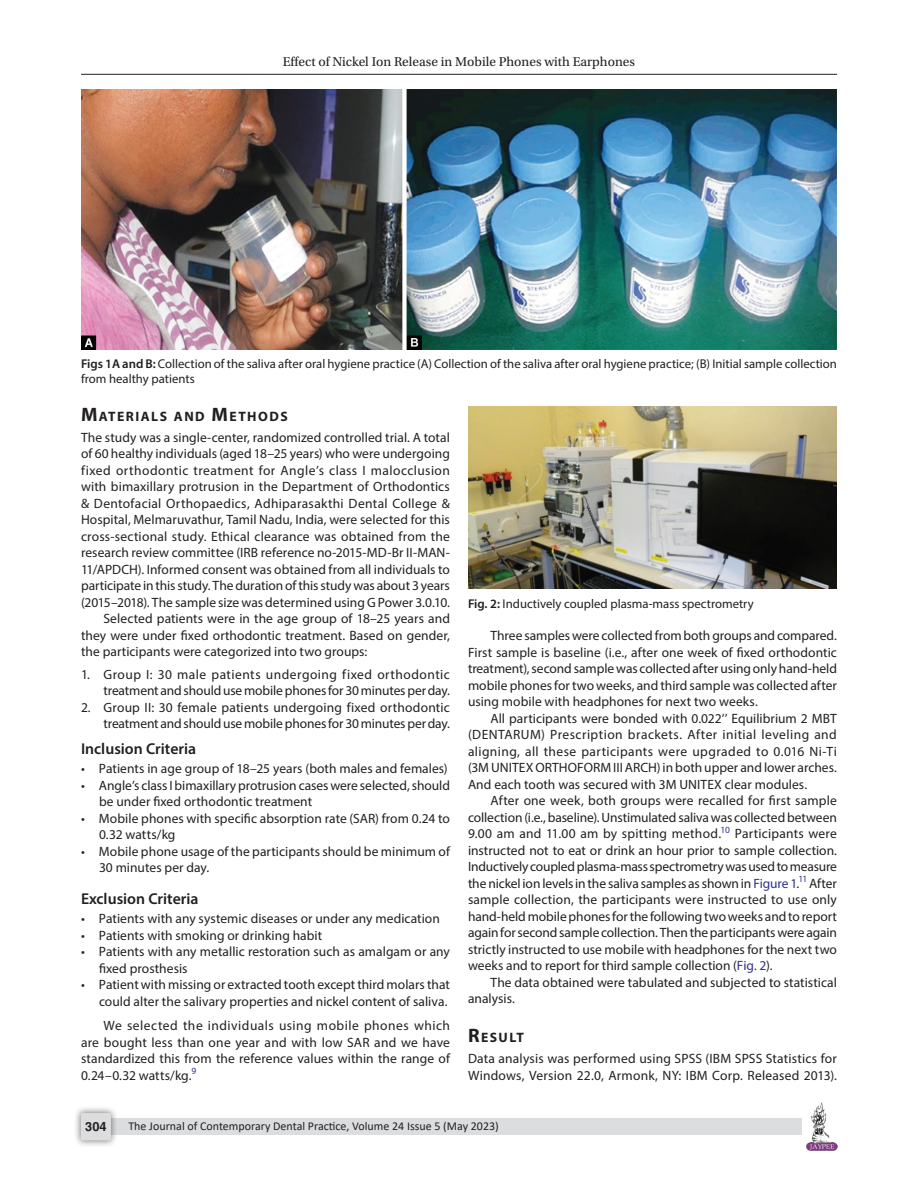
<style>
.page{position:relative;width:918px;height:1188px;background:#fff}
.page>*{position:absolute;margin:0;border:0;box-sizing:border-box;transform-origin:0 0}
.Head-2{font:600 15.75px "Myriad Pro";color:#231f20}
.Head-1{font:700 13.65px "Myriad Pro";letter-spacing:.105em;color:#231f20}
.Para-Indent{font:13.5px/16.5px "Myriad Pro";letter-spacing:.005em;color:#231f20;text-align:justify}
.Para-NoIndent{font:13.5px/16.5px "Myriad Pro";letter-spacing:.01em;color:#231f20;text-align:justify}
.List-Bullet{font:13.5px/16.5px "Myriad Pro";color:#231f20}
.List-Bullet-last{font:13.5px/16.5px "Myriad Pro";letter-spacing:.005em;color:#231f20}
.List-Numbered{font:13.5px/16.5px "Myriad Pro";letter-spacing:.005em;color:#231f20;text-align:right}
.List-Numbered-first{font:13.5px/16.5px "Myriad Pro";letter-spacing:-.005em;color:#231f20;text-align:right}
.t1{font:13.5px "Utopia Std";color:#231f20}
.FigCaption{font:12.75px/15.3px "Myriad Pro";color:#231f20}
.t2{font:700 12.75px "Helvetica LT Std";color:#231f20}
.t3{font:12px "Calibri";color:#231f20}
.s1{font-weight:600}
.s2{font-size:19.5px}
.s3{color:#2e3092}
</style>
<div class="page">
<hr style="left:81px;top:74px;width:756px;height:1px;background:#231f20">
<img style="left:807px;top:1103px;width:30px;height:48px">
<div style="left:96px;top:1119px;width:706px;height:16px;background:#dcdddf"></div>
<div style="left:73px;top:1106px;width:45px;height:41px;background:#231f20;opacity:.61"></div>
<div style="left:81px;top:1113px;width:30px;height:27px;background:#dcdddf;border-radius:2px"></div>
<img style="left:81px;top:90px;width:756px;height:259px">
<img style="left:469px;top:406px;width:367px;height:183px">
<p class="t1" style="left:283px;top:55px;width:354px">Effect of Nickel Ion Release in Mobile Phones with Earphones</p>
<p class="FigCaption" style="left:81px;top:356px;width:757px"><span class="s1">Figs 1A and B:</span> Collection of the saliva after oral hygiene practice (A) Collection of the saliva after oral hygiene practice; (B) Initial sample collection from healthy patients</p>
<p class="Head-1" style="left:81px;top:407px;width:208px"><span class="s2">M</span>ATERIALS AND <span class="s2">M</span>ETHODS</p>
<p class="Para-NoIndent" style="left:81px;top:429px;width:371px">The study was a single-center, randomized controlled trial. A total of 60 healthy individuals (aged 18–25 years) who were undergoing fixed orthodontic treatment for Angle’s class I malocclusion with bimaxillary protrusion in the Department of Orthodontics &amp; Dentofacial Orthopaedics, Adhiparasakthi Dental College &amp; Hospital, Melmaruvathur, Tamil Nadu, India, were selected for this cross-sectional study. Ethical clearance was obtained from the research review committee (IRB reference no-2015-MD-Br II-MAN-11/APDCH). Informed consent was obtained from all individuals to participate in this study. The duration of this study was about 3 years (2015–2018). The sample size was determined using G Power 3.0.10.</p>
<p class="Para-Indent" style="left:81px;top:610px;width:371px;text-indent:22px">Selected patients were in the age group of 18–25 years and they were under fixed orthodontic treatment. Based on gender, the participants were categorized into two groups:</p>
<p class="List-Numbered-first" style="left:81px;top:666px;width:370px">1. Group I: 30 male patients undergoing fixed orthodontic treatment and should use mobile phones for 30 minutes per day.</p>
<p class="List-Numbered" style="left:81px;top:699px;width:370px">2. Group II: 30 female patients undergoing fixed orthodontic treatment and should use mobile phones for 30 minutes per day.</p>
<p class="Head-2" style="left:81px;top:738px;width:117px">Inclusion Criteria</p>
<p class="List-Bullet" style="left:81px;top:760px;width:368px">• Patients in age group of 18–25 years (both males and females)</p>
<p class="List-Bullet" style="left:99px;top:777px;width:353px;text-indent:-18px">• Angle’s class I bimaxillary protrusion cases were selected, should be under fixed orthodontic treatment</p>
<p class="List-Bullet" style="left:99px;top:810px;width:352px;text-indent:-18px">• Mobile phones with specific absorption rate (SAR) from 0.24 to<br>0.32 watts/kg</p>
<p class="List-Bullet-last" style="left:99px;top:843px;width:353px;text-indent:-18px">• Mobile phone usage of the participants should be minimum of<br>30 minutes per day.</p>
<p class="Head-2" style="left:81px;top:888px;width:119px">Exclusion Criteria</p>
<p class="List-Bullet" style="left:81px;top:910px;width:360px">• Patients with any systemic diseases or under any medication</p>
<p class="List-Bullet" style="left:81px;top:927px;width:243px">• Patients with smoking or drinking habit</p>
<p class="List-Bullet" style="left:99px;top:943px;width:353px;text-indent:-18px">• Patients with any metallic restoration such as amalgam or any fixed prosthesis</p>
<p class="List-Bullet-last" style="left:81px;top:976px;width:370px;text-align:right">• Patient with missing or extracted tooth except third molars that could alter the salivary properties and nickel content of saliva.</p>
<p class="Para-Indent" style="left:81px;top:1017px;width:371px;text-indent:22px">We selected the individuals using mobile phones which are bought less than one year and with low SAR and we have standardized this from the reference values within the range of 0.24–0.32 watts/kg.<sup>9</sup></p>
<p class="FigCaption" style="left:468px;top:596px;width:287px"><span class="s1">Fig. 2:</span> Inductively coupled plasma-mass spectrometry</p>
<p class="Para-Indent" style="left:468px;top:627px;width:371px;text-indent:22px">Three samples were collected from both groups and compared.<br>First sample is baseline (i.e., after one week of fixed orthodontic treatment), second sample was collected after using only hand-held mobile phones for two weeks, and third sample was collected after using mobile with headphones for next two weeks.</p>
<p class="Para-Indent" style="left:468px;top:710px;width:370px;text-indent:22px">All participants were bonded with 0.022’’ Equilibrium 2 MBT (DENTARUM) Prescription brackets. After initial leveling and aligning, all these participants were upgraded to 0.016 Ni-Ti (3M UNITEX ORTHOFORM III ARCH) in both upper and lower arches.<br>And each tooth was secured with 3M UNITEX clear modules.</p>
<p class="Para-Indent" style="left:468px;top:792px;width:371px;text-indent:22px">After one week, both groups were recalled for first sample collection (i.e., baseline). Unstimulated saliva was collected between 9.00 am and 11.00 am by spitting method.<sup>10</sup> Participants were instructed not to eat or drink an hour prior to sample collection.<br>Inductively coupled plasma-mass spectrometry was used to measure the nickel ion levels in the saliva samples as shown in <span class="s3">Figure 1</span>.<sup>11</sup> After sample collection, the participants were instructed to use only hand-held mobile phones for the following two weeks and to report again for second sample collection. Then the participants were again strictly instructed to use mobile with headphones for the next two weeks and to report for third sample collection (<span class="s3">Fig. 2</span>).</p>
<p class="Para-Indent" style="left:468px;top:974px;width:370px;text-indent:22px">The data obtained were tabulated and subjected to statistical analysis.</p>
<p class="Head-1" style="left:468px;top:1029px;width:57px"><span class="s2">R</span>ESULT</p>
<p class="Para-NoIndent" style="left:468px;top:1050px;width:371px">Data analysis was performed using SPSS (IBM SPSS Statistics for<br>Windows, Version 22.0, Armonk, NY: IBM Corp. Released 2013).</p>
<p class="t2" style="left:85px;top:1119px;width:23px">304</p>
<p class="t3" style="left:128px;top:1117px;width:372px">The Journal of Contemporary Dental Practice, Volume 24 Issue 5 (May 2023)</p>
</div>
